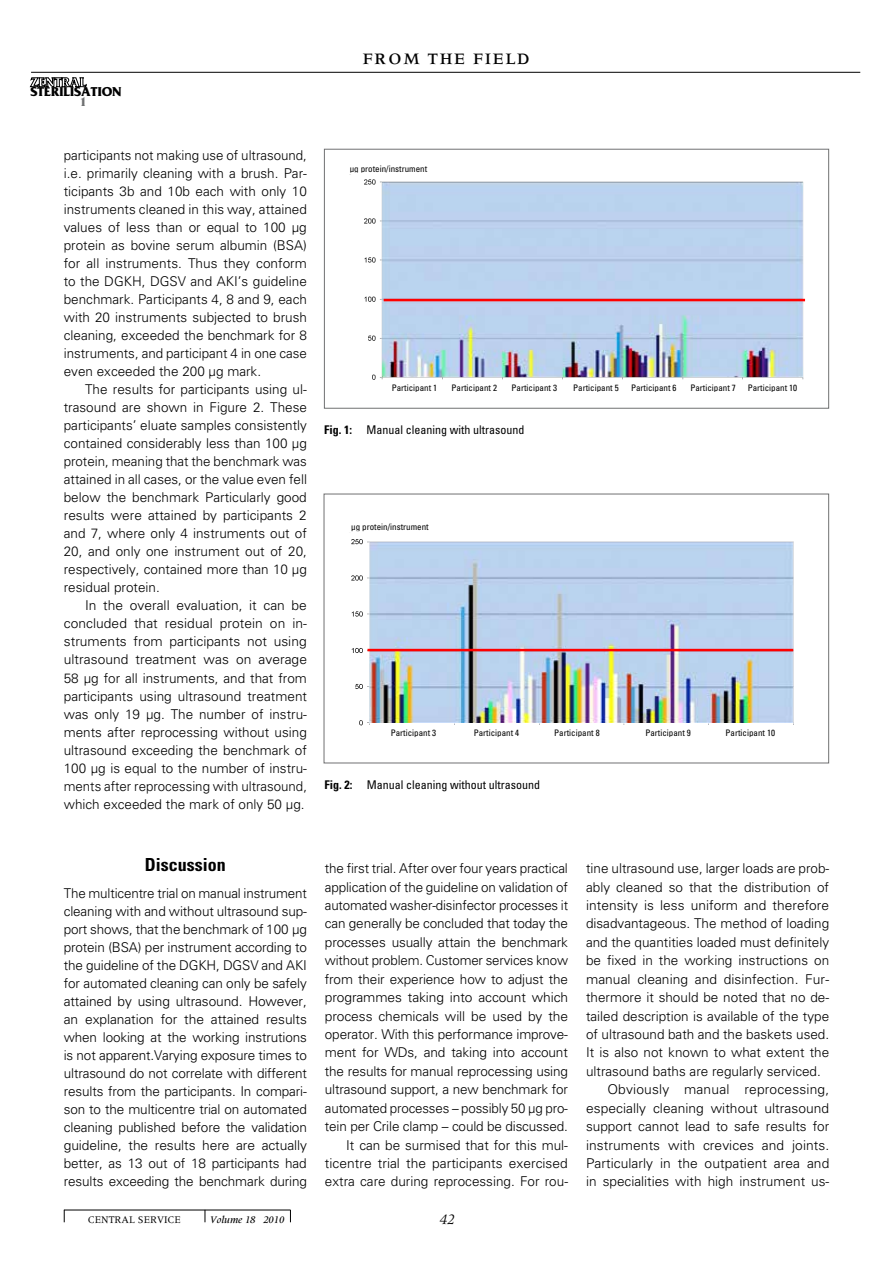
<style>
.page{position:relative;width:893px;height:1263px;background:#fff}
.page>*{position:absolute;margin:0;border:0;box-sizing:border-box;transform-origin:0 0}
.t1{font:700 condensed 18px "Univers";color:#000}
.t2{font:500 16.5px "Meridien";letter-spacing:.1em;color:#000}
.t3{font:italic 15px "Meridien";color:#000}
.t4{font:300 13.5px/18px "Univers";color:#000;text-align:justify}
.t5{font:700 13.5px "Friz Quadrata";color:#000}
.t6{font:700 13.5px "Friz Quadrata";color:#707172}
.t7{font:condensed 12px "Univers";color:#000}
.t8{font:10.5px "Meridien";color:#000}
.t9{font:italic 500 10.5px "Meridien";color:#000}
.t10{font:9.75px "Arial";color:#000}
.t11{font:condensed 9px "Univers";color:#000}
.s1{font-weight:700}
</style>
<div class="page">
<hr style="left:64px;top:1210px;width:226px;height:1px;background:#000">
<svg style="left:290px;top:1210px;width:1px;height:12px"></svg>
<svg style="left:30px;top:71px;width:830px;height:16px"></svg>
<hr style="left:31px;top:72px;width:829px;height:1px;background:#000">
<img style="left:364px;top:179px;width:439px;height:200px">
<hr style="left:384px;top:299px;width:421px;height:2px;background:#f00">
<div style="left:324px;top:149px;width:505px;height:260px;border:1px solid #707172"></div>
<img style="left:351px;top:539px;width:443px;height:186px">
<hr style="left:367px;top:649px;width:426px;height:2px;background:#f00">
<p class="t5" style="left:30px;top:85px;width:93px">STERILISATION</p>
<p class="t6" style="left:80px;top:94px;width:9px">1</p>
<p class="t4" style="left:64px;top:146px;width:245px">participants not making use of ultrasound, i.e. primarily cleaning with a brush. Par&shy;ticipants 3b and 10b each with only 10 instruments cleaned in this way, attained values of less than or equal to 100 µg protein as bovine serum albumin (BSA) for all instruments. Thus they conform to the DGKH, DGSV and AKI’s guideline benchmark. Participants 4, 8 and 9, each with 20 instruments subjected to brush cleaning, exceeded the benchmark for 8 instruments, and participant 4 in one case even exceeded the 200 µg mark.</p>
<p class="t4" style="left:64px;top:380px;width:245px;text-indent:21px">The results for participants using ul&shy;trasound are shown in Figure 2. These participants’ eluate samples consistently contained considerably less than 100 µg protein, meaning that the benchmark was attained in all cases, or the value even fell below the benchmark Particularly good results were attained by participants 2 and 7, where only 4 instruments out of 20, and only one instrument out of 20, respectively, contained more than 10 µg residual protein.</p>
<p class="t4" style="left:64px;top:597px;width:245px;text-indent:21px">In the overall evaluation, it can be concluded that residual protein on in&shy;struments from participants not using ultrasound treatment was on average 58 µg for all instruments, and that from participants using ultrasound treatment was only 19 µg. The number of instru&shy;ments after reprocessing without using ultrasound exceeding the benchmark of 100 µg is equal to the number of instru&shy;ments after reprocessing with ultrasound, which exceeded the mark of only 50 µg.</p>
<p class="t2" style="left:363px;top:49px;width:169px">FROM THE FIELD</p>
<p class="t10" style="left:342px;top:162px;width:95px">!g Protein/Instrument</p>
<p class="t11" style="left:350px;top:163px;width:79px">µg protein/instrument</p>
<p class="t11" style="left:392px;top:382px;width:47px">Participant 1</p>
<p class="t11" style="left:452px;top:382px;width:47px">Participant 2</p>
<p class="t11" style="left:511px;top:382px;width:47px">Participant 3</p>
<p class="t11" style="left:573px;top:382px;width:47px">Participant 5</p>
<p class="t11" style="left:631px;top:382px;width:47px">Participant 6</p>
<p class="t11" style="left:690px;top:382px;width:47px">Participant 7</p>
<p class="t11" style="left:748px;top:382px;width:51px">Participant 10</p>
<p class="t7" style="left:324px;top:422px;width:202px"><span class="s1">Fig. 1:</span> Manual cleaning with ultrasound</p>
<p class="t10" style="left:342px;top:520px;width:95px">!g Protein/Instrument</p>
<p class="t11" style="left:351px;top:521px;width:79px">µg protein/instrument</p>
<p class="t11" style="left:391px;top:727px;width:47px">Participant 3</p>
<p class="t11" style="left:474px;top:727px;width:47px">Participant 4</p>
<p class="t11" style="left:554px;top:727px;width:47px">Participant 8</p>
<p class="t11" style="left:645px;top:727px;width:47px">Participant 9</p>
<p class="t11" style="left:726px;top:727px;width:51px">Participant 10</p>
<p class="t7" style="left:324px;top:777px;width:217px"><span class="s1">Fig. 2:</span> Manual cleaning without ultrasound</p>
<h1 class="t1" style="left:145px;top:854px;width:82px">Discussion</h1>
<p class="t4" style="left:64px;top:884px;width:245px">The multicentre trial on manual instrument cleaning with and without ultrasound sup&shy;port shows, that the benchmark of 100 µg protein (BSA) per instrument according to the guideline of the DGKH, DGSV and AKI for automated cleaning can only be safely attained by using ultrasound. However, an explanation for the attained results when looking at the working instrutions is not apparent.Varying exposure times to ultrasound do not correlate with different results from the participants. In compari&shy;son to the multicentre trial on automated cleaning published before the validation guideline, the results here are actually better, as 13 out of 18 participants had results exceeding the benchmark during</p>
<p class="t8" style="left:88px;top:1214px;width:95px">CENTRAL SERVICE</p>
<p class="t9" style="left:210px;top:1214px;width:76px">Volume 18 2010</p>
<p class="t4" style="left:325px;top:859px;width:245px;line-height:18.5px;text-align:right">the first trial. After over four years practical application of the guideline on validation of automated washer-disinfector processes it can generally be concluded that today the processes usually attain the benchmark without problem. Customer services know from their experience how to adjust the programmes taking into account which process chemicals will be used by the operator. With this performance improve&shy;ment for WDs, and taking into account the results for manual reprocessing using ultrasound support, a new benchmark for automated processes – possibly 50 µg pro&shy;tein per Crile clamp – could be discussed.<br>It can be surmised that for this mul&shy;ticentre trial the participants exercised extra care during reprocessing. For rou-</p>
<p class="t3" style="left:440px;top:1211px;width:16px">42</p>
<p class="t4" style="left:586px;top:859px;width:245px">tine ultrasound use, larger loads are prob-</p>
<p class="t4" style="left:586px;top:878px;width:244px">ably cleaned so that the distribution of</p>
<p class="t4" style="left:586px;top:896px;width:245px">intensity is less uniform and therefore</p>
<p class="t4" style="left:586px;top:915px;width:245px">disadvantageous. The method of loading</p>
<p class="t4" style="left:586px;top:933px;width:245px">and the quantities loaded must definitely</p>
<p class="t4" style="left:586px;top:951px;width:245px">be fixed in the working instructions on</p>
<p class="t4" style="left:586px;top:970px;width:245px">manual cleaning and disinfection. Fur-</p>
<p class="t4" style="left:586px;top:988px;width:245px">thermore it should be noted that no de-</p>
<p class="t4" style="left:586px;top:1007px;width:245px">tailed description is available of the type</p>
<p class="t4" style="left:586px;top:1025px;width:245px">of ultrasound bath and the baskets used.</p>
<p class="t4" style="left:586px;top:1044px;width:245px">It is also not known to what extent the</p>
<p class="t4" style="left:586px;top:1062px;width:236px">ultrasound baths are regularly serviced.</p>
<p class="t4" style="left:607px;top:1080px;width:223px">Obviously manual reprocessing,</p>
<p class="t4" style="left:586px;top:1099px;width:245px">especially cleaning without ultrasound</p>
<p class="t4" style="left:586px;top:1117px;width:245px">support cannot lead to safe results for</p>
<p class="t4" style="left:586px;top:1136px;width:245px">instruments with crevices and joints.</p>
<p class="t4" style="left:586px;top:1154px;width:245px">Particularly in the outpatient area and</p>
<p class="t4" style="left:586px;top:1173px;width:245px">in specialities with high instrument us-</p>
</div>
